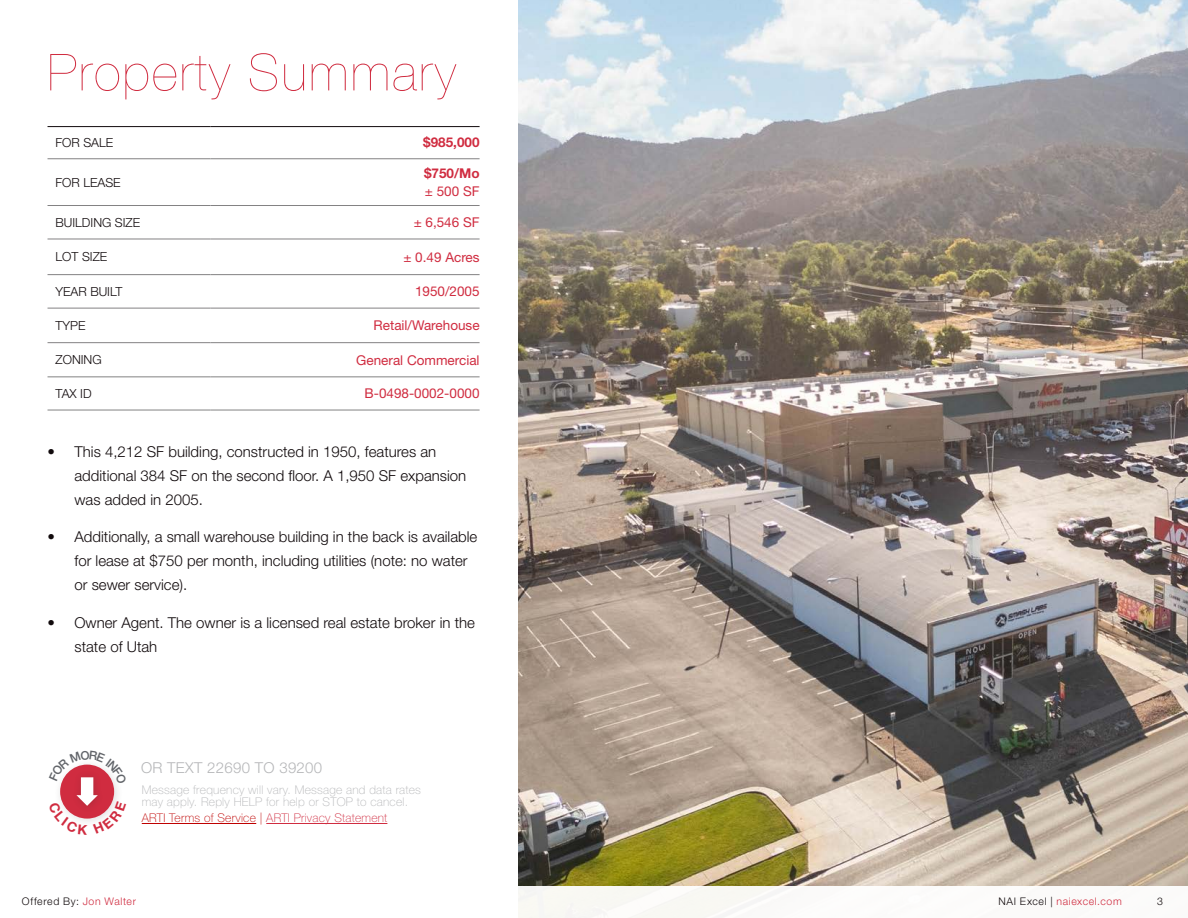
<style>
.page{position:relative;width:1188px;height:918px;background:#fff}
.page>*{position:absolute;margin:0;border:0;box-sizing:border-box;transform-origin:0 0}
.Heading{font:200 51px "Helvetica Neue LT Std";letter-spacing:.04em;color:#d02c40}
.t1{font:300 15px/24px "Helvetica Neue LT Std";color:#110a0c}
.t2{font:300 15px "Helvetica Neue LT Std";letter-spacing:.02em;color:#b5b6b8}
.Table_Red{font:13.5px "Helvetica Neue LT Std";color:#d02c40}
.TABLE_RED_BOLD{font:700 13.5px "Helvetica Neue LT Std";color:#d02c40}
.Property_Summary_TABLE_BLACK{font:300 12.45px "Helvetica Neue LT Std";color:#110a0c}
.t3{font:100 12px/12px "Helvetica Neue LT Std";letter-spacing:.02em;color:#b5b6b8}
.t4{font:100 12px "Helvetica Neue LT Std";letter-spacing:.02em;color:#d02c40}
.Page_Number{font:300 10.5px "Helvetica Neue LT Std";letter-spacing:.06em;color:#d02c40}
.Phone_Number{font:300 10.5px "Helvetica Neue LT Std";letter-spacing:.06em;color:#110a0c}
.s1{color:#bf0000}
.s2{color:#d02c40}
.s3{color:#110a0c}
</style>
<div class="page">
<img style="left:518px;top:0;width:670px;height:886px">
<hr style="left:48px;top:158px;width:162px;height:1px;background:#838283">
<hr style="left:210px;top:158px;width:270px;height:1px;background:#838283">
<hr style="left:48px;top:205px;width:162px;height:1px;background:#838283">
<hr style="left:210px;top:205px;width:270px;height:1px;background:#838283">
<hr style="left:48px;top:239px;width:162px;height:1px;background:#838283">
<hr style="left:210px;top:239px;width:270px;height:1px;background:#838283">
<hr style="left:48px;top:274px;width:162px;height:1px;background:#838283">
<hr style="left:210px;top:274px;width:270px;height:1px;background:#838283">
<hr style="left:48px;top:308px;width:162px;height:1px;background:#838283">
<hr style="left:210px;top:308px;width:270px;height:1px;background:#838283">
<hr style="left:48px;top:342px;width:162px;height:1px;background:#838283">
<hr style="left:210px;top:342px;width:270px;height:1px;background:#838283">
<hr style="left:48px;top:376px;width:162px;height:1px;background:#838283">
<hr style="left:210px;top:376px;width:270px;height:1px;background:#838283">
<hr style="left:48px;top:410px;width:162px;height:1px;background:#838283">
<hr style="left:210px;top:410px;width:270px;height:1px;background:#838283">
<hr style="left:48px;top:126px;width:162px;height:1px;background:#110a0c">
<hr style="left:210px;top:126px;width:270px;height:1px;background:#110a0c">
<hr style="left:142px;top:823px;width:114px;height:1px;background:#bf0000">
<hr style="left:266px;top:823px;width:121px;height:1px;background:#d02c40">
<svg style="left:60px;top:764px;width:57px;height:58px"></svg>
<p class="Heading" style="left:48px;top:43px;width:410px">Property Summary</p>
<p class="Property_Summary_TABLE_BLACK" style="left:56px;top:135px;width:59px">FOR SALE</p>
<p class="TABLE_RED_BOLD" style="left:423px;top:134px;width:58px">$985,000</p>
<p class="Property_Summary_TABLE_BLACK" style="left:56px;top:175px;width:67px">FOR LEASE</p>
<p class="TABLE_RED_BOLD" style="left:424px;top:165px;width:57px">$750/Mo</p>
<p class="Table_Red" style="left:425px;top:183px;width:56px">± 500 SF</p>
<p class="Property_Summary_TABLE_BLACK" style="left:56px;top:215px;width:86px">BUILDING SIZE</p>
<p class="Table_Red" style="left:414px;top:214px;width:67px">± 6,546 SF</p>
<p class="Property_Summary_TABLE_BLACK" style="left:56px;top:249px;width:53px">LOT SIZE</p>
<p class="Table_Red" style="left:403px;top:249px;width:78px">± 0.49 Acres</p>
<p class="Property_Summary_TABLE_BLACK" style="left:56px;top:284px;width:69px">YEAR BUILT</p>
<p class="Table_Red" style="left:415px;top:283px;width:66px">1950/2005</p>
<p class="Property_Summary_TABLE_BLACK" style="left:56px;top:318px;width:31px">TYPE</p>
<p class="Table_Red" style="left:374px;top:317px;width:108px">Retail/Warehouse</p>
<p class="Property_Summary_TABLE_BLACK" style="left:56px;top:352px;width:48px">ZONING</p>
<p class="Table_Red" style="left:356px;top:352px;width:125px">General Commercial</p>
<p class="Property_Summary_TABLE_BLACK" style="left:56px;top:386px;width:38px">TAX ID</p>
<p class="Table_Red" style="left:365px;top:385px;width:117px">B-0498-0002-0000</p>
<p class="t1" style="left:75px;top:439px;width:393px;text-indent:-27px">• This 4,212 SF building, constructed in 1950, features an additional 384 SF on the second floor. A 1,950 SF expansion was added in 2005.</p>
<p class="t1" style="left:75px;top:525px;width:404px;text-indent:-27px">• Additionally, a small warehouse building in the back is available for lease at $750 per month, including utilities (note: no water or sewer service).</p>
<p class="t1" style="left:75px;top:610px;width:402px;text-indent:-27px">• Owner Agent. The owner is a licensed real estate broker in the state of Utah</p>
<p class="t2" style="left:141px;top:759px;width:183px">OR TEXT 22690 TO 39200</p>
<p class="t3" style="left:142px;top:784px;width:281px">Message frequency will vary. Message and data rates may apply. Reply HELP for help or STOP to cancel.</p>
<p class="t4" style="left:142px;top:811px;width:247px"><span class="s1">ARTI Terms of Service |</span> ARTI Privacy Statement</p>
<p class="Phone_Number" style="left:22px;top:894px;width:116px">Offered By: <span class="s2">Jon Walter</span></p>
<p class="Page_Number" style="left:999px;top:894px;width:125px"><span class="s3">NAI Excel |</span> naiexcel.com</p>
<p class="Phone_Number" style="left:1157px;top:894px;width:7px">3</p>
</div>
